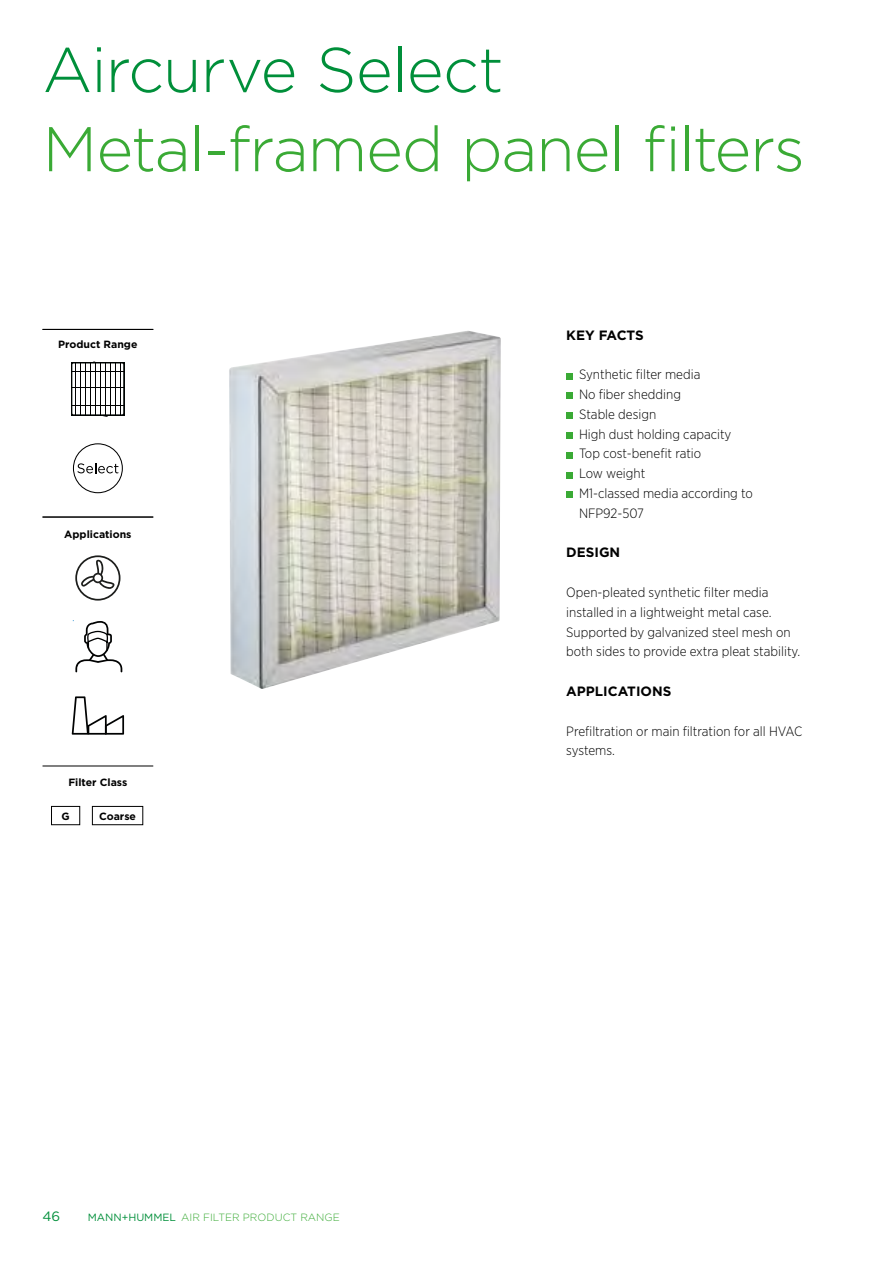
<style>
.page{position:relative;width:893px;height:1263px;background:#fff}
.page>*{position:absolute;margin:0;border:0;box-sizing:border-box;transform-origin:0 0}
.t1{font:300 63px "Gotham";letter-spacing:-.02em;color:#3aaa35}
.t2{font:300 63px "Gotham";letter-spacing:-.015em;color:#008f3a}
.t3{font:300 13.5px/19.8px "Gotham Narrow";color:#000}
.t4{font:700 13.5px "Gotham";color:#000}
.t5{font:13.5px "Gotham";color:#008f3a}
.t6{font:700 10.5px "Gotham";color:#000}
.t7{font:300 10.5px "Gotham";color:#3aaa35}
.s1{font-weight:400;color:#008f3a}
</style>
<div class="page">
<div style="left:51px;top:806px;width:29px;height:19px;border:1px solid #000"></div>
<div style="left:92px;top:806px;width:51px;height:19px;border:1px solid #000"></div>
<svg style="left:73px;top:620px;width:49px;height:52px"></svg>
<svg style="left:75px;top:555px;width:45px;height:46px"></svg>
<svg style="left:72px;top:696px;width:52px;height:39px"></svg>
<svg style="left:73px;top:443px;width:50px;height:50px"></svg>
<hr style="left:43px;top:329px;width:110px;height:1px;background:#000">
<hr style="left:43px;top:517px;width:110px;height:1px;background:#000">
<hr style="left:43px;top:766px;width:110px;height:1px;background:#000">
<img style="left:229px;top:331px;width:272px;height:358px">
<svg style="left:566px;top:373px;width:6px;height:6px"></svg>
<svg style="left:566px;top:393px;width:6px;height:6px"></svg>
<svg style="left:566px;top:413px;width:6px;height:6px"></svg>
<div style="left:566px;top:432px;width:6px;height:7px;background:#3aaa35"></div>
<svg style="left:566px;top:452px;width:6px;height:6px"></svg>
<svg style="left:566px;top:472px;width:6px;height:6px"></svg>
<svg style="left:566px;top:492px;width:6px;height:6px"></svg>
<svg style="left:71px;top:361px;width:54px;height:56px"></svg>
<hr style="left:85px;top:363px;width:1px;height:52px;background:#000">
<hr style="left:120px;top:363px;width:1px;height:52px;background:#000">
<hr style="left:115px;top:363px;width:1px;height:52px;background:#000">
<hr style="left:110px;top:363px;width:1px;height:52px;background:#000">
<hr style="left:105px;top:363px;width:1px;height:52px;background:#000">
<hr style="left:100px;top:363px;width:1px;height:52px;background:#000">
<hr style="left:95px;top:363px;width:1px;height:52px;background:#000">
<hr style="left:90px;top:363px;width:1px;height:52px;background:#000">
<hr style="left:80px;top:363px;width:1px;height:52px;background:#000">
<hr style="left:75px;top:363px;width:1px;height:52px;background:#000">
<hr style="left:72px;top:387px;width:52px;height:1px;background:#000">
<hr style="left:72px;top:406px;width:52px;height:1px;background:#000">
<hr style="left:72px;top:371px;width:52px;height:1px;background:#000">
<h1 class="t2" style="left:43px;top:30px;width:463px">Aircurve Select</h1>
<h1 class="t1" style="left:43px;top:109px;width:764px">Metal-framed panel filters</h1>
<p class="t6" style="left:58px;top:337px;width:81px">Product Range</p>
<p class="t6" style="left:64px;top:527px;width:69px">Applications</p>
<p class="t6" style="left:68px;top:776px;width:60px">Filter Class</p>
<p class="t6" style="left:62px;top:809px;width:10px">G</p>
<p class="t6" style="left:99px;top:809px;width:38px">Coarse</p>
<p class="t5" style="left:43px;top:1207px;width:19px">46</p>
<p class="t7" style="left:88px;top:1210px;width:253px"><span class="s1">MANN+HUMMEL</span> AIR FILTER PRODUCT RANGE</p>
<p class="t4" style="left:566px;top:326px;width:79px">KEY FACTS</p>
<p class="t3" style="left:579px;top:364px;width:175px">Synthetic filter media<br>No fiber shedding<br>Stable design<br>High dust holding capacity<br>Top cost-benefit ratio<br>Low weight<br>M1-classed media according to<br>NFP92-507</p>
<p class="t4" style="left:566px;top:544px;width:56px">DESIGN</p>
<p class="t3" style="left:566px;top:582px;width:236px">Open-pleated synthetic filter media installed in a lightweight metal case.<br>Supported by galvanized steel mesh on both sides to provide extra pleat stability.</p>
<p class="t4" style="left:566px;top:682px;width:107px">APPLICATIONS</p>
<p class="t3" style="left:566px;top:721px;width:238px">Prefiltration or main filtration for all HVAC systems.</p>
</div>
